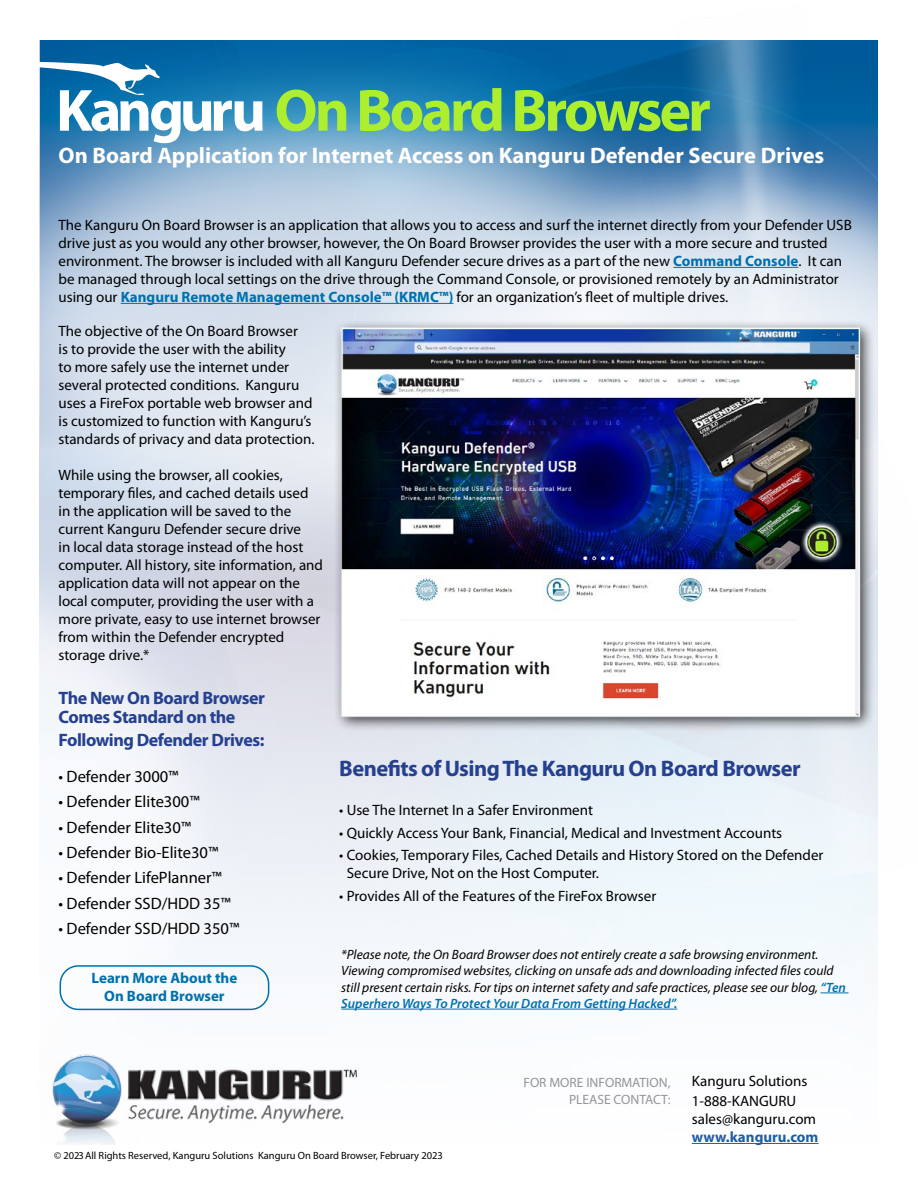
<style>
.page{position:relative;width:918px;height:1188px;background:#fff}
.page>*{position:absolute;margin:0;border:0;box-sizing:border-box;transform-origin:0 0}
.t1{font:700 60px "Myriad Pro";letter-spacing:-.05em;color:#adee2f}
.t2{font:700 22.5px "Myriad Pro";color:#fff}
.t3{font:700 22.5px "Myriad Pro";letter-spacing:-.025em;color:#25408f}
.t4{font:700 18px/19.5px "Myriad Pro";letter-spacing:-.025em;color:#25408f}
.t5{font:16.5px "Myriad Pro";color:#000}
.t6{font:15px/18px "Myriad Pro";color:#000}
.t7{font:700 15px/18px "Myriad Pro";color:#0070ad;text-align:center}
.t8{font:700 15px "Myriad Pro";color:#215e9e}
.t9{font:italic 13.5px/16.2px "Myriad Pro";color:#000}
.t10{font:13.5px/16.2px "Myriad Pro";color:#939598;text-align:right}
.t11{font:10.5px "Myriad Pro";color:#000}
.s1{color:#fff}
.s2{font-weight:700;color:#0070ad}
.s3{font-weight:600;color:#0070ad}
</style>
<div class="page">
<img style="left:40px;top:695px;width:837px;height:449px">
<img style="left:39px;top:40px;width:203px;height:655px">
<img style="left:242px;top:40px;width:636px;height:905px">
<hr style="left:692px;top:1143px;width:127px;height:1px;background:#215e9e">
<svg style="left:39px;top:61px;width:122px;height:36px"></svg>
<img style="left:40px;top:1054px;width:319px;height:91px">
<svg style="left:821px;top:993px;width:28px;height:1px"></svg>
<hr style="left:341px;top:1009px;width:336px;height:1px;background:#0070ad">
<hr style="left:673px;top:267px;width:125px;height:1px;background:#0070ad">
<hr style="left:121px;top:303px;width:332px;height:1px;background:#0070ad">
<div style="left:60px;top:965px;width:209px;height:45px;border:2px solid #0070ad;border-radius:18px"></div>
<img style="left:327px;top:311px;width:551px;height:429px">
<h1 class="t1" style="left:56px;top:71px;width:656px"><span class="s1">Kanguru</span> On Board Browser</h1>
<h2 class="t2" style="left:58px;top:141px;width:767px">On Board Application for Internet Access on Kanguru Defender Secure Drives</h2>
<p class="t6" style="left:58px;top:216px;width:795px">The Kanguru On Board Browser is an application that allows you to access and surf the internet directly from your Defender USB drive just as you would any other browser, however, the On Board Browser provides the user with a more secure and trusted environment. The browser is included with all Kanguru Defender secure drives as a part of the new <span class="s2">Command Console</span>. It can be managed through local settings on the drive through the Command Console, or provisioned remotely by an Administrator using our <span class="s2">Kanguru Remote Management Console™ (KRMC™)</span> for an organization’s fleet of multiple drives.</p>
<p class="t6" style="left:58px;top:322px;width:258px">The objective of the On Board Browser<br>is to provide the user with the ability<br>to more safely use the internet under several protected conditions. Kanguru uses a FireFox portable web browser and is customized to function with Kanguru’s standards of privacy and data protection.</p>
<p class="t6" style="left:58px;top:466px;width:266px">While using the browser, all cookies, temporary files, and cached details used in the application will be saved to the current Kanguru Defender secure drive<br>in local data storage instead of the host computer. All history, site information, and application data will not appear on the local computer, providing the user with a more private, easy to use internet browser from within the Defender encrypted storage drive.*</p>
<p class="t4" style="left:58px;top:687px;width:208px">The New On Board Browser<br>Comes Standard on the</p>
<p class="t4" style="left:58px;top:729px;width:207px">Following Defender Drives:</p>
<p class="t5" style="left:58px;top:766px;width:122px">• Defender 3000™</p>
<p class="t5" style="left:58px;top:791px;width:143px">• Defender Elite300™</p>
<p class="t5" style="left:58px;top:817px;width:134px">• Defender Elite30™</p>
<p class="t5" style="left:58px;top:842px;width:161px">• Defender Bio-Elite30™</p>
<p class="t5" style="left:58px;top:868px;width:165px">• Defender LifePlanner™</p>
<p class="t5" style="left:58px;top:893px;width:174px">• Defender SSD/HDD 35™</p>
<p class="t5" style="left:58px;top:919px;width:182px">• Defender SSD/HDD 350™</p>
<p class="t7" style="left:92px;top:968px;width:147px">Learn More About the<br>On Board Browser</p>
<h2 class="t3" style="left:339px;top:753px;width:463px">Benefits of Using The Kanguru On Board Browser</h2>
<p class="t6" style="left:339px;top:801px;width:255px">• Use The Internet In a Safer Environment</p>
<p class="t6" style="left:339px;top:823px;width:444px">• Quickly Access Your Bank, Financial, Medical and Investment Accounts</p>
<p class="t6" style="left:347px;top:846px;width:478px;text-indent:-7px">• Cookies, Temporary Files, Cached Details and History Stored on the Defender<br>Secure Drive, Not on the Host Computer.</p>
<p class="t6" style="left:339px;top:886px;width:318px">• Provides All of the Features of the FireFox Browser</p>
<p class="t9" style="left:341px;top:946px;width:506px">*Please note, the On Board Browser does not entirely create a safe browsing environment.<br>Viewing compromised websites, clicking on unsafe ads and downloading infected files could still present certain risks. For tips on internet safety and safe practices, please see our blog, <span class="s3">“Ten Superhero Ways To Protect Your Data From Getting Hacked”.</span></p>
<p class="t10" style="left:523px;top:1075px;width:149px">FOR MORE INFORMATION,<br>PLEASE CONTACT:</p>
<p class="t6" style="left:692px;top:1071px;width:117px;line-height:19.5px">Kanguru Solutions<br>1-888-KANGURU</p>
<p class="t6" style="left:692px;top:1110px;width:126px">sales@kanguru.com</p>
<p class="t8" style="left:692px;top:1127px;width:128px">www.kanguru.com</p>
<p class="t11" style="left:54px;top:1149px;width:390px">© 2023 All Rights Reserved, Kanguru Solutions Kanguru On Board Browser, February 2023</p>
</div>
